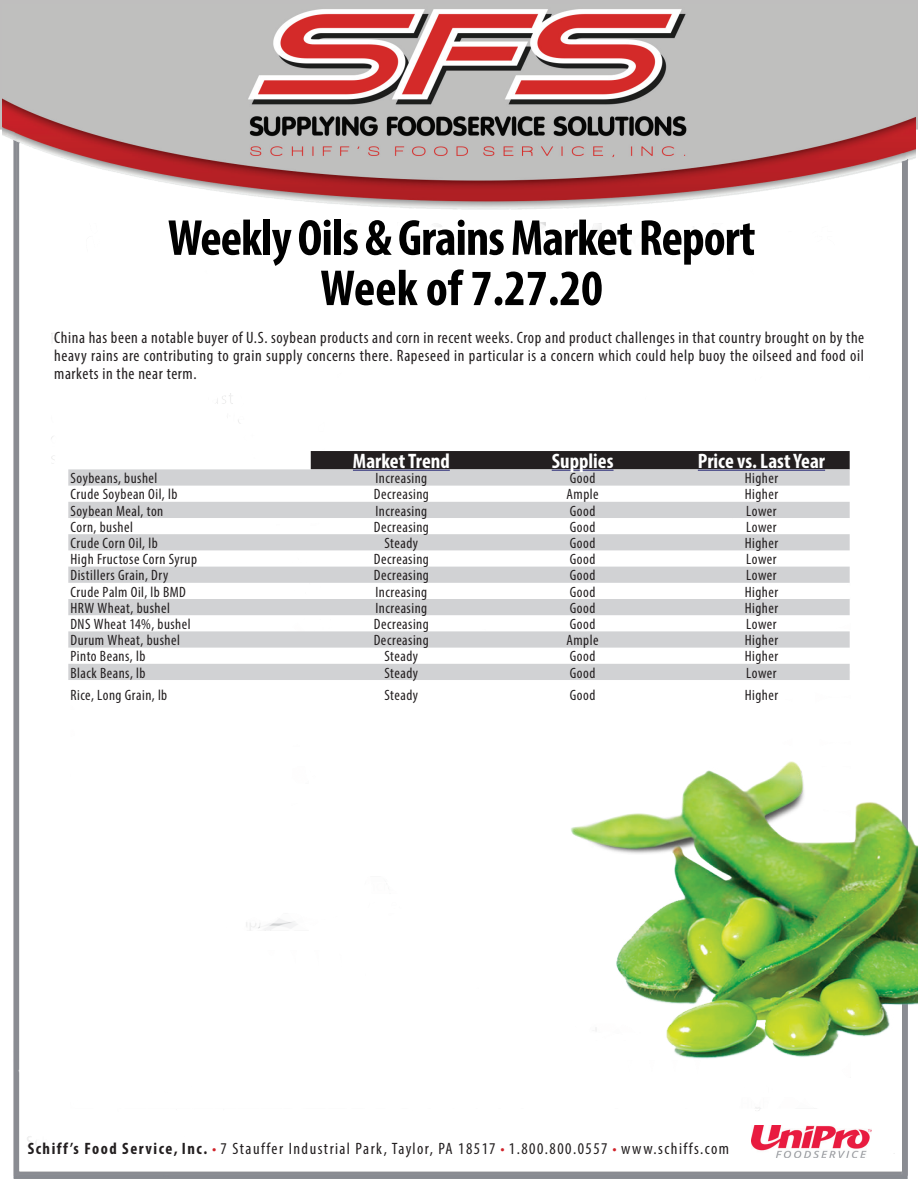
<style>
.page{position:relative;width:918px;height:1188px;background:#fff}
.page>*{position:absolute;margin:0;border:0;box-sizing:border-box;transform-origin:0 0}
.t1{font:700 condensed 51px/50.2px "Myriad Pro";letter-spacing:-.02em;color:#000;text-align:center}
.t2{font:700 condensed 21px "Myriad Pro";color:#fff}
.t3{font:condensed 16.5px/18px "Myriad Pro";letter-spacing:.06em;color:#231f20;text-align:justify}
.t4{font:condensed 16.5px "Myriad Pro";letter-spacing:.09em;color:#231f20}
.t5{font:condensed 15px "Myriad Pro";letter-spacing:.035em;color:#231f20}
.s1{font-weight:700}
.s2{color:#d1232a}
</style>
<div class="page">
<div style="left:0;top:0;width:918px;height:130px;background:#bfbebe"></div>
<img style="left:3px;top:4px;width:913px;height:1175px">
<div style="left:311px;top:451px;width:539px;height:18px;background:#231f20"></div>
<svg style="left:68px;top:469px;width:782px;height:211px;fill:#d1d2d4"></svg>
<hr style="left:353px;top:470px;width:97px;height:1px;background:#282976">
<hr style="left:552px;top:470px;width:62px;height:1px;background:#282976">
<hr style="left:698px;top:470px;width:127px;height:1px;background:#282976">
<img style="left:562px;top:762px;width:356px;height:311px">
<div style="left:733px;top:1119px;width:157px;height:45px;background:#fff"></div>
<img style="left:751px;top:1126px;width:121px;height:31px">
<h1 class="t1" style="left:168px;top:212px;width:589px">Weekly Oils &amp; Grains Market Report<br>Week of 7.27.20</h1>
<p class="t3" style="left:54px;top:328px;width:812px">China has been a notable buyer of U.S. soybean products and corn in recent weeks. Crop and product challenges in that country brought on by the heavy rains are contributing to grain supply concerns there. Rapeseed in particular is a concern which could help buoy the oilseed and food oil markets in the near term.</p>
<h2 class="t2" style="left:353px;top:448px;width:98px">Market Trend</h2>
<h2 class="t2" style="left:552px;top:448px;width:63px">Supplies</h2>
<h2 class="t2" style="left:698px;top:448px;width:129px">Price vs. Last Year</h2>
<p class="t5" style="left:71px;top:469px;width:88px">Soybeans, bushel</p>
<p class="t5" style="left:375px;top:469px;width:53px">Increasing</p>
<p class="t5" style="left:570px;top:469px;width:27px">Good</p>
<p class="t5" style="left:745px;top:469px;width:35px">Higher</p>
<p class="t5" style="left:71px;top:485px;width:108px">Crude Soybean Oil, lb</p>
<p class="t5" style="left:374px;top:485px;width:57px">Decreasing</p>
<p class="t5" style="left:567px;top:485px;width:34px">Ample</p>
<p class="t5" style="left:745px;top:485px;width:35px">Higher</p>
<p class="t5" style="left:71px;top:502px;width:94px">Soybean Meal, ton</p>
<p class="t5" style="left:375px;top:502px;width:53px">Increasing</p>
<p class="t5" style="left:570px;top:502px;width:27px">Good</p>
<p class="t5" style="left:746px;top:502px;width:32px">Lower</p>
<p class="t5" style="left:71px;top:518px;width:64px">Corn, bushel</p>
<p class="t5" style="left:374px;top:518px;width:57px">Decreasing</p>
<p class="t5" style="left:570px;top:518px;width:27px">Good</p>
<p class="t5" style="left:746px;top:518px;width:32px">Lower</p>
<p class="t5" style="left:71px;top:534px;width:89px">Crude Corn Oil, lb</p>
<p class="t5" style="left:385px;top:534px;width:35px">Steady</p>
<p class="t5" style="left:570px;top:534px;width:27px">Good</p>
<p class="t5" style="left:745px;top:534px;width:35px">Higher</p>
<p class="t5" style="left:71px;top:550px;width:128px">High Fructose Corn Syrup</p>
<p class="t5" style="left:374px;top:550px;width:57px">Decreasing</p>
<p class="t5" style="left:570px;top:550px;width:27px">Good</p>
<p class="t5" style="left:746px;top:550px;width:32px">Lower</p>
<p class="t5" style="left:71px;top:566px;width:99px">Distillers Grain, Dry</p>
<p class="t5" style="left:374px;top:566px;width:57px">Decreasing</p>
<p class="t5" style="left:570px;top:566px;width:27px">Good</p>
<p class="t5" style="left:746px;top:566px;width:32px">Lower</p>
<p class="t5" style="left:70px;top:583px;width:117px">Crude Palm Oil, lb BMD</p>
<p class="t5" style="left:375px;top:583px;width:53px">Increasing</p>
<p class="t5" style="left:570px;top:583px;width:27px">Good</p>
<p class="t5" style="left:745px;top:583px;width:35px">Higher</p>
<p class="t5" style="left:70px;top:599px;width:101px">HRW Wheat, bushel</p>
<p class="t5" style="left:375px;top:599px;width:53px">Increasing</p>
<p class="t5" style="left:570px;top:599px;width:27px">Good</p>
<p class="t5" style="left:745px;top:599px;width:35px">Higher</p>
<p class="t5" style="left:70px;top:615px;width:122px">DNS Wheat 14%, bushel</p>
<p class="t5" style="left:374px;top:615px;width:57px">Decreasing</p>
<p class="t5" style="left:570px;top:615px;width:27px">Good</p>
<p class="t5" style="left:746px;top:615px;width:32px">Lower</p>
<p class="t5" style="left:70px;top:631px;width:111px">Durum Wheat, bushel</p>
<p class="t5" style="left:374px;top:631px;width:57px">Decreasing</p>
<p class="t5" style="left:567px;top:631px;width:34px">Ample</p>
<p class="t5" style="left:745px;top:631px;width:35px">Higher</p>
<p class="t5" style="left:70px;top:647px;width:76px">Pinto Beans, lb</p>
<p class="t5" style="left:385px;top:647px;width:35px">Steady</p>
<p class="t5" style="left:570px;top:647px;width:27px">Good</p>
<p class="t5" style="left:745px;top:647px;width:35px">Higher</p>
<p class="t5" style="left:70px;top:664px;width:77px">Black Beans, lb</p>
<p class="t5" style="left:385px;top:664px;width:35px">Steady</p>
<p class="t5" style="left:570px;top:664px;width:27px">Good</p>
<p class="t5" style="left:746px;top:664px;width:32px">Lower</p>
<p class="t5" style="left:70px;top:686px;width:98px">Rice, Long Grain, lb</p>
<p class="t5" style="left:385px;top:686px;width:35px">Steady</p>
<p class="t5" style="left:570px;top:686px;width:27px">Good</p>
<p class="t5" style="left:745px;top:686px;width:35px">Higher</p>
<p class="t4" style="left:28px;top:1138px;width:703px"><span class="s1">Schiff’s Food Service, Inc.</span> <span class="s2">•</span> 7 Stauffer Industrial Park, Taylor, PA 18517 <span class="s2">•</span> 1.800.800.0557 <span class="s2">•</span> www.schiffs.com</p>
</div>
